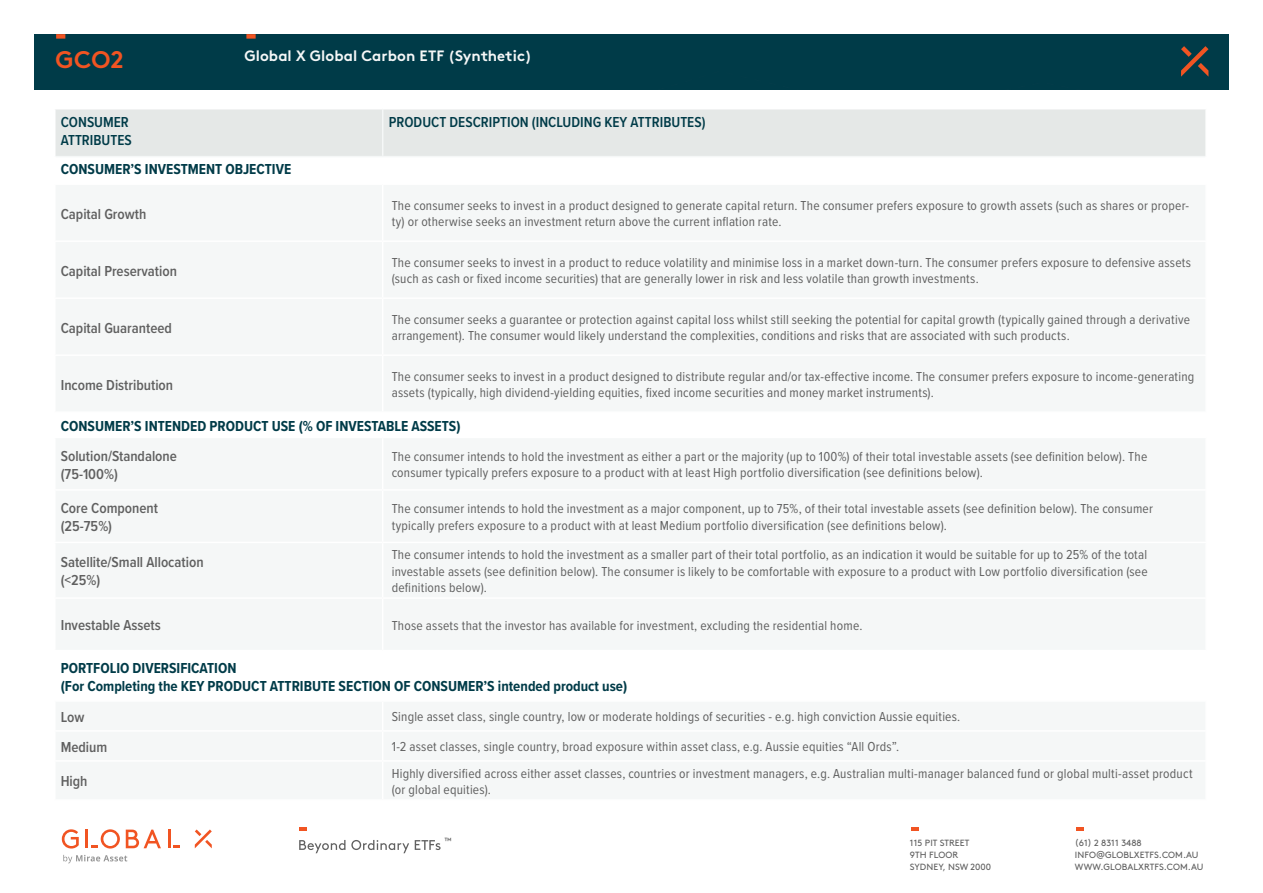
<style>
.page{position:relative;width:1263px;height:893px;background:#fff}
.page>*{position:absolute;margin:0;border:0;box-sizing:border-box;transform-origin:0 0}
.t1{font:700 24px "Brown";color:#f15422}
.t2{font:700 15px/18px "Proxima Nova Cond";color:#003b48}
.t3{font:600 15px/18px "Proxima Nova Cond";color:#606060}
.t4{font:600 15px/18px "Proxima Nova Cond";color:#003b48}
.t5{font:700 15px "Brown";letter-spacing:.005em;color:#f5f7f7}
.t6{font:13.5px/16.5px "Proxima Nova Cond";letter-spacing:.015em;color:#606060}
.t7{font:9px/12px "Brown";letter-spacing:.01em;color:#606060}
</style>
<div class="page">
<div style="left:34px;top:35px;width:1195px;height:54px;background:#003b48"></div>
<svg style="left:1181px;top:46px;width:27px;height:31px"></svg>
<div style="left:246px;top:34px;width:10px;height:5px;background:#f15422"></div>
<div style="left:56px;top:34px;width:9px;height:5px;background:#f15422"></div>
<svg style="left:299px;top:840px;width:46px;height:13px"></svg>
<svg style="left:351px;top:840px;width:58px;height:13px"></svg>
<svg style="left:415px;top:840px;width:26px;height:10px"></svg>
<svg style="left:299px;top:827px;width:8px;height:3px"></svg>
<svg style="left:1076px;top:827px;width:7px;height:3px"></svg>
<svg style="left:911px;top:827px;width:7px;height:3px"></svg>
<svg style="left:126px;top:830px;width:35px;height:18px"></svg>
<svg style="left:195px;top:829px;width:17px;height:19px"></svg>
<hr style="left:168px;top:830px;width:3px;height:18px;background:#f15422">
<svg style="left:173px;top:846px;width:7px;height:2px"></svg>
<svg style="left:62px;top:829px;width:17px;height:19px"></svg>
<svg style="left:86px;top:829px;width:34px;height:19px"></svg>
<svg style="left:63px;top:855px;width:64px;height:8px"></svg>
<div style="left:56px;top:109px;width:1149px;height:47px;background:#e5e8e7"></div>
<hr style="left:382px;top:109px;width:1px;height:47px;background:#f5f7f7">
<hr style="left:56px;top:156px;width:327px;height:1px;background:#f5f7f7">
<hr style="left:383px;top:156px;width:822px;height:1px;background:#f5f7f7">
<h1 class="t1" style="left:56px;top:40px;width:70px">GCO2</h1>
<p class="t5" style="left:244px;top:44px;width:289px">Global X Global Carbon ETF (Synthetic)</p>
<p class="t4" style="left:61px;top:112px;width:73px">CONSUMER<br>ATTRIBUTES</p>
<p class="t4" style="left:389px;top:112px;width:318px">PRODUCT DESCRIPTION (INCLUDING KEY ATTRIBUTES)</p>
<p class="t2" style="left:61px;top:160px;width:232px">CONSUMER’S INVESTMENT OBJECTIVE</p>
<p class="t3" style="left:61px;top:204px;width:87px">Capital Growth</p>
<p class="t6" style="left:392px;top:196px;width:799px">The consumer seeks to invest in a product designed to generate capital return. The consumer prefers exposure to growth assets (such as shares or proper&shy;ty) or otherwise seeks an investment return above the current inflation rate.</p>
<p class="t3" style="left:61px;top:261px;width:118px">Capital Preservation</p>
<p class="t6" style="left:392px;top:253px;width:801px">The consumer seeks to invest in a product to reduce volatility and minimise loss in a market down-turn. The consumer prefers exposure to defensive assets (such as cash or fixed income securities) that are generally lower in risk and less volatile than growth investments.</p>
<p class="t3" style="left:61px;top:318px;width:113px">Capital Guaranteed</p>
<p class="t6" style="left:392px;top:310px;width:800px">The consumer seeks a guarantee or protection against capital loss whilst still seeking the potential for capital growth (typically gained through a derivative arrangement). The consumer would likely understand the complexities, conditions and risks that are associated with such products.</p>
<p class="t3" style="left:61px;top:375px;width:114px">Income Distribution</p>
<p class="t6" style="left:392px;top:367px;width:804px">The consumer seeks to invest in a product designed to distribute regular and/or tax-effective income. The consumer prefers exposure to income-generating assets (typically, high dividend-yielding equities, fixed income securities and money market instruments).</p>
<p class="t2" style="left:61px;top:416px;width:401px">CONSUMER’S INTENDED PRODUCT USE (% OF INVESTABLE ASSETS)</p>
<p class="t3" style="left:61px;top:446px;width:118px">Solution/Standalone (75-100%)</p>
<p class="t6" style="left:392px;top:447px;width:757px">The consumer intends to hold the investment as either a part or the majority (up to 100%) of their total investable assets (see definition below). The consumer typically prefers exposure to a product with at least High portfolio diversification (see definitions below).</p>
<p class="t3" style="left:61px;top:499px;width:99px">Core Component (25-75%)</p>
<p class="t6" style="left:392px;top:500px;width:763px">The consumer intends to hold the investment as a major component, up to 75%, of their total investable assets (see definition below). The consumer typically prefers exposure to a product with at least Medium portfolio diversification (see definitions below).</p>
<p class="t3" style="left:61px;top:553px;width:144px">Satellite/Small Allocation (&lt;25%)</p>
<p class="t6" style="left:392px;top:546px;width:758px;text-align:justify">The consumer intends to hold the investment as a smaller part of their total portfolio, as an indication it would be suitable for up to 25% of the total investable assets (see definition below). The consumer is likely to be comfortable with exposure to a product with Low portfolio diversification (see definitions below).</p>
<p class="t3" style="left:61px;top:616px;width:102px">Investable Assets</p>
<p class="t6" style="left:392px;top:616px;width:472px">Those assets that the investor has available for investment, excluding the residential home.</p>
<p class="t2" style="left:61px;top:658px;width:568px">PORTFOLIO DIVERSIFICATION<br>(For Completing the KEY PRODUCT ATTRIBUTE SECTION OF CONSUMER’S intended product use)</p>
<p class="t3" style="left:61px;top:707px;width:25px">Low</p>
<p class="t6" style="left:392px;top:708px;width:570px">Single asset class, single country, low or moderate holdings of securities - e.g. high conviction Aussie equities.</p>
<p class="t3" style="left:61px;top:737px;width:48px">Medium</p>
<p class="t6" style="left:392px;top:738px;width:509px">1-2 asset classes, single country, broad exposure within asset class, e.g. Aussie equities “All Ords”.</p>
<p class="t3" style="left:61px;top:772px;width:28px">High</p>
<p class="t6" style="left:392px;top:764px;width:802px">Highly diversified across either asset classes, countries or investment managers, e.g. Australian multi-manager balanced fund or global multi-asset product (or global equities).</p>
<p class="t7" style="left:444px;top:834px;width:9px">™</p>
<p class="t7" style="left:910px;top:836px;width:83px">115 PIT STREET<br>9TH FLOOR<br>SYDNEY, NSW 2000</p>
<p class="t7" style="left:1075px;top:836px;width:130px">(61) 2 8311 3488<br>INFO@GLOBLXETFS.COM.AU<br>WWW.GLOBALXRTFS.COM.AU</p>
</div>
